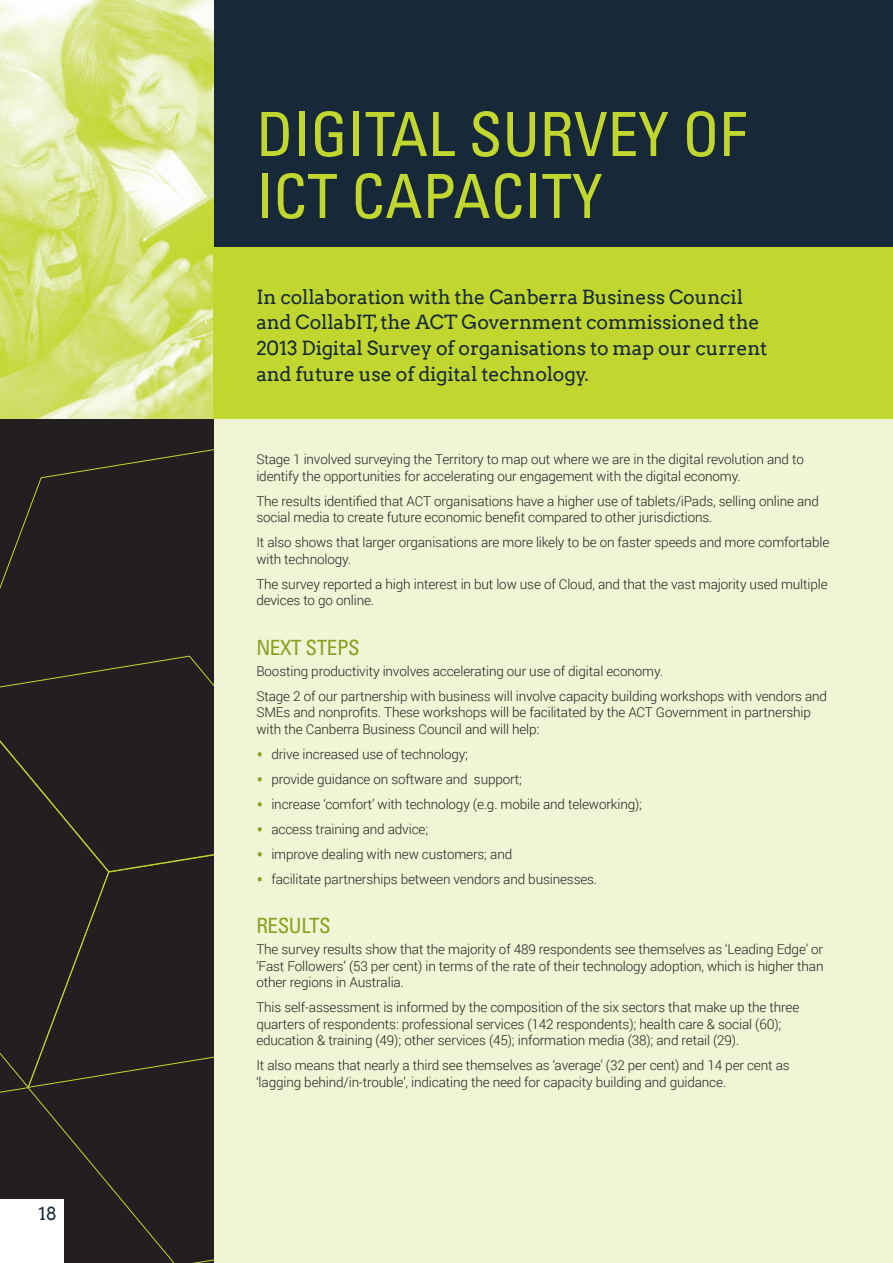
<style>
.page{position:relative;width:893px;height:1263px;background:#fff}
.page>*{position:absolute;margin:0;border:0;box-sizing:border-box;transform-origin:0 0}
.t1{font:condensed 61.05px/61.9px "Univers";color:#c1d72f}
.t2{font:condensed 21px "Univers";letter-spacing:-.02em;color:#8aa022}
.t3{font:19.5px/25.5px "Arvo";letter-spacing:-.01em;color:#172938}
.t4{font:18px "Arvo";color:#172938}
.t5{font:300 13.5px/16.5px "Roboto";letter-spacing:-.01em;color:#231f20}
.s1{font-size:21px;color:#8aa022}
</style>
<div class="page">
<div style="left:214px;top:0;width:679px;height:248px;background:#172938"></div>
<img style="left:0;top:0;width:214px;height:419px">
<div style="left:214px;top:248px;width:679px;height:171px;background:#c1d72f"></div>
<div style="left:214px;top:419px;width:679px;height:844px;background:#f0f5d5"></div>
<div style="left:0;top:419px;width:214px;height:844px;background:#231f20"></div>
<svg style="left:28px;top:872px;width:186px;height:391px"></svg>
<svg style="left:0;top:449px;width:214px;height:423px"></svg>
<div style="left:0;top:1199px;width:64px;height:64px;background:#fff"></div>
<h3 class="t4" style="left:38px;top:1202px;width:20px">18</h3>
<h1 class="t1" style="left:256px;top:102px;width:457px">D IGITAL SURVEY OF<br>I CT CAPAC</h1>
<h1 class="t1" style="left:524px;top:164px;width:79px">ITY</h1>
<h3 class="t3" style="left:256px;top:284px;width:513px">In collaboration with the Canberra Business Council and CollabIT, the ACT Government commissioned the 2013 Digital Survey of organisations to map our current and future use of digital technology.</h3>
<p class="t5" style="left:256px;top:451px;width:549px">Stage 1 involved surveying the Territory to map out where we are in the digital revolution and to identify the opportunities for accelerating our engagement with the digital economy.</p>
<p class="t5" style="left:256px;top:492px;width:564px">The results identified that ACT organisations have a higher use of tablets/iPads, selling online and social media to create future economic benefit compared to other jurisdictions.</p>
<p class="t5" style="left:256px;top:534px;width:574px">It also shows that larger organisations are more likely to be on faster speeds and more comfortable with technology.</p>
<p class="t5" style="left:256px;top:575px;width:573px">The survey reported a high interest in but low use of Cloud, and that the vast majority used multiple devices to go online.</p>
<h2 class="t2" style="left:256px;top:634px;width:92px">N EXT STEPS</h2>
<p class="t5" style="left:256px;top:658px;width:572px;line-height:25px">Boosting productivity involves accelerating our use of digital economy.<br>Stage 2 of our partnership with business will involve capacity building workshops with vendors and</p>
<p class="t5" style="left:256px;top:704px;width:556px">SMEs and nonprofits. These workshops will be facilitated by the ACT Government in partnership with the Canberra Business Council and will help:</p>
<p class="t5" style="left:256px;top:745px;width:213px"><span class="s1">•</span> drive increased use of technology;</p>
<p class="t5" style="left:256px;top:770px;width:267px"><span class="s1">•</span> provide guidance on software and support;</p>
<p class="t5" style="left:256px;top:795px;width:387px"><span class="s1">•</span> increase ‘comfort’ with technology (e.g. mobile and teleworking);</p>
<p class="t5" style="left:256px;top:820px;width:173px"><span class="s1">•</span> access training and advice;</p>
<p class="t5" style="left:256px;top:845px;width:257px"><span class="s1">•</span> improve dealing with new customers; and</p>
<p class="t5" style="left:256px;top:870px;width:342px"><span class="s1">•</span> facilitate partnerships between vendors and businesses.</p>
<h2 class="t2" style="left:256px;top:912px;width:73px">RESULTS</h2>
<p class="t5" style="left:256px;top:940px;width:569px;text-align:justify">The survey results show that the majority of 489 respondents see themselves as ‘Leading Edge’ or ‘Fast Followers’ (53 per cent) in terms of the rate of their technology adoption, which is higher than other regions in Australia.</p>
<p class="t5" style="left:256px;top:998px;width:544px">This self-assessment is informed by the composition of the six sectors that make up the three quarters of respondents: professional services (142 respondents); health care &amp; social (60); education &amp; training (49); other services (45); information media (38); and retail (29).</p>
<p class="t5" style="left:256px;top:1056px;width:535px">It also means that nearly a third see themselves as ‘average’ (32 per cent) and 14 per cent as ‘lagging behind/in-trouble’, indicating the need for capacity building and guidance.</p>
</div>
